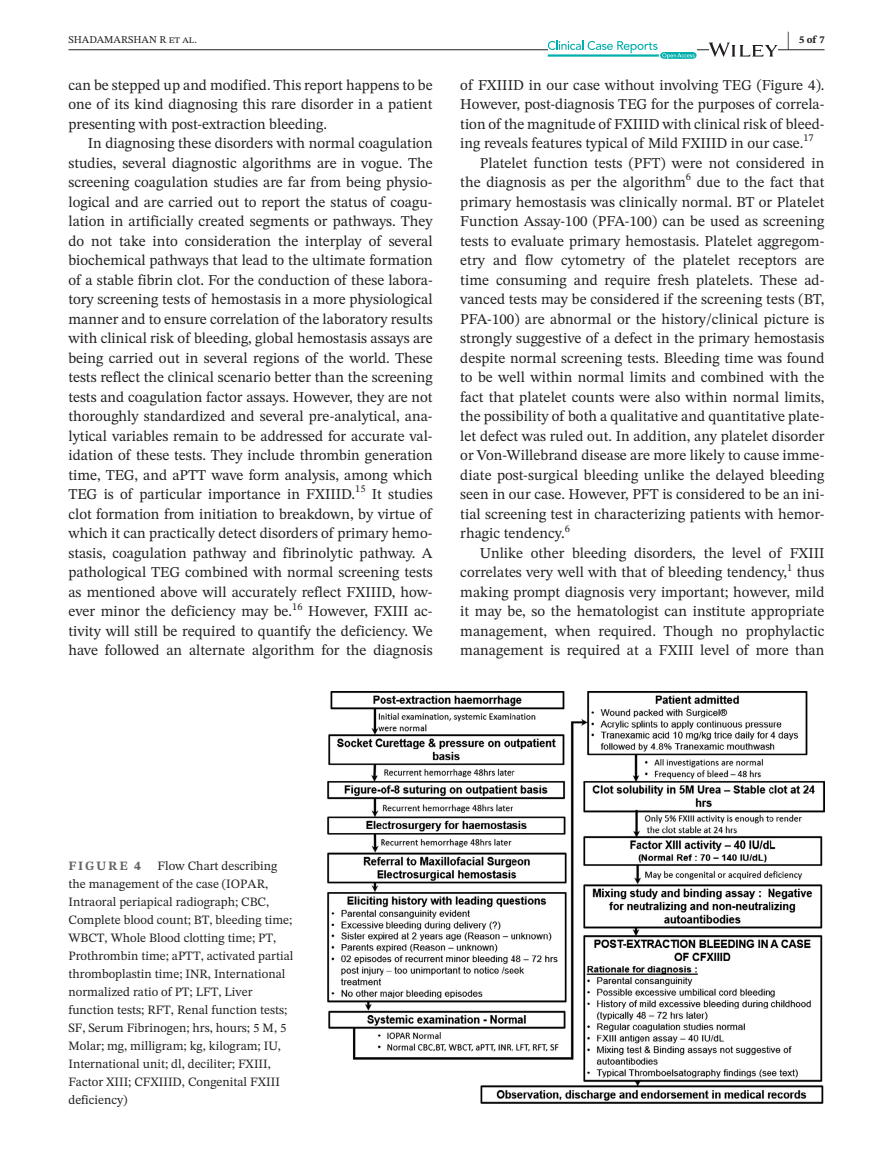
<style>
.page{position:relative;width:893px;height:1174px;background:#fff}
.page>*{position:absolute;margin:0;border:0;box-sizing:border-box;transform-origin:0 0}
.t1{font:700 21px "STIX Two Text";color:#231f20;scale:.42 1}
.t2{font:15px/19.5px "STIX Two Text";color:#231f20;text-align:justify}
.t3{font:12.75px/18px "STIX Two Text";color:#231f20}
.t4{font:700 12.75px "STIX Two Text";letter-spacing:.14em;color:#636366}
.t5{font:10.5px "STIX Two Text";color:#231f20}
.t6{font:700 10.5px "STIX Two Text";color:#231f20}
</style>
<div class="page">
<hr style="left:68px;top:49px;width:756px;height:1px;background:#231f20">
<svg style="left:548px;top:41px;width:149px;height:18px"></svg>
<svg style="left:709px;top:43px;width:68px;height:14px"></svg>
<img style="left:327px;top:691px;width:497px;height:413px">
<h1 class="t1" style="left:787px;top:24px;width:8px">|</h1>
<p class="t5" style="left:68px;top:32px;width:130px">SHADAMARSHAN R et al.</p>
<p class="t6" style="left:799px;top:32px;width:27px">5 of 7</p>
<p class="t2" style="left:68px;top:75px;width:366px">can be stepped up and modified. This report happens to be one of its kind diagnosing this rare disorder in a patient presenting with post-extraction bleeding.</p>
<p class="t2" style="left:68px;top:133px;width:366px;text-indent:20px">In diagnosing these disorders with normal coagulation studies, several diagnostic algorithms are in vogue. The screening coagulation studies are far from being physio&shy;logical and are carried out to report the status of coagu&shy;lation in artificially created segments or pathways. They do not take into consideration the interplay of several biochemical pathways that lead to the ultimate formation of a stable fibrin clot. For the conduction of these labora&shy;tory screening tests of hemostasis in a more physiological manner and to ensure correlation of the laboratory results with clinical risk of bleeding, global hemostasis assays are being carried out in several regions of the world. These tests reflect the clinical scenario better than the screening tests and coagulation factor assays. However, they are not thoroughly standardized and several pre-analytical, ana&shy;lytical variables remain to be addressed for accurate val&shy;idation of these tests. They include thrombin generation time, TEG, and aPTT wave form analysis, among which TEG is of particular importance in FXIIID.<sup>15</sup> It studies clot formation from initiation to breakdown, by virtue of which it can practically detect disorders of primary hemo&shy;stasis, coagulation pathway and fibrinolytic pathway. A pathological TEG combined with normal screening tests as mentioned above will accurately reflect FXIIID, how&shy;ever minor the deficiency may be.</p>
<p class="t2" style="left:460px;top:75px;width:366px">of FXIIID in our case without involving TEG (Figure 4).</p>
<p class="t2" style="left:460px;top:94px;width:366px">However, post-diagnosis TEG for the purposes of correla-</p>
<p class="t2" style="left:460px;top:114px;width:366px">tion of the magnitude of FXIIID with clinical risk of bleed-</p>
<p class="t2" style="left:460px;top:133px;width:355px">ing reveals features typical of Mild FXIIID in our case.<sup>17</sup></p>
<p class="t2" style="left:480px;top:153px;width:346px">Platelet function tests (PFT) were not considered in</p>
<p class="t2" style="left:460px;top:172px;width:227px">the diagnosis as per the algorithm</p>
<p class="t5" style="left:686px;top:169px;width:7px">6</p>
<p class="t2" style="left:460px;top:172px;width:366px;text-indent:236px">due to the fact that primary hemostasis was clinically normal. BT or Platelet Function Assay-100 (PFA-100) can be used as screening tests to evaluate primary hemostasis. Platelet aggregom&shy;etry and flow cytometry of the platelet receptors are time consuming and require fresh platelets. These ad&shy;vanced tests may be considered if the screening tests (BT, PFA-100) are abnormal or the history/clinical picture is strongly suggestive of a defect in the primary hemostasis despite normal screening tests. Bleeding time was found to be well within normal limits and combined with the fact that platelet counts were also within normal limits, the possibility of both a qualitative and quantitative plate&shy;let defect was ruled out. In addition, any platelet disorder or Von-Willebrand disease are more likely to cause imme&shy;diate post-surgical bleeding unlike the delayed bleeding seen in our case. However, PFT is considered to be an ini&shy;tial screening test in characterizing patients with hemor&shy;rhagic tendency.</p>
<p class="t5" style="left:565px;top:520px;width:7px">6</p>
<p class="t2" style="left:460px;top:543px;width:366px;text-indent:20px">Unlike other bleeding disorders, the level of FXIII correlates very well with that of bleeding tendency,</p>
<p class="t5" style="left:787px;top:559px;width:7px">1</p>
<p class="t2" style="left:460px;top:562px;width:366px;text-indent:336px">thus making prompt diagnosis very important; however, mild it may be, so the hematologist can institute appropriate management, when required. Though no prophylactic management is required at a FXIII level of more than</p>
<p class="t5" style="left:292px;top:598px;width:12px">16</p>
<p class="t2" style="left:68px;top:601px;width:366px;text-indent:240px">However, FXIII ac&shy;tivity will still be required to quantify the deficiency. We have followed an alternate algorithm for the diagnosis</p>
<p class="t3" style="left:68px;top:856px;width:227px;text-indent:89px">Flow Chart describing the management of the case (IOPAR, Intraoral periapical radiograph; CBC, Complete blood count; BT, bleeding time; WBCT, Whole Blood clotting time; PT, Prothrombin time; aPTT, activated partial thromboplastin time; INR, International normalized ratio of PT; LFT, Liver function tests; RFT, Renal function tests; SF, Serum Fibrinogen; hrs, hours; 5 M, 5<br>Molar; mg, milligram; kg, kilogram; IU, International unit; dl, deciliter; FXIII, Factor XIII; CFXIIID, Congenital FXIII deficiency)</p>
<p class="t4" style="left:68px;top:856px;width:74px">FIGURE 4</p>
</div>
